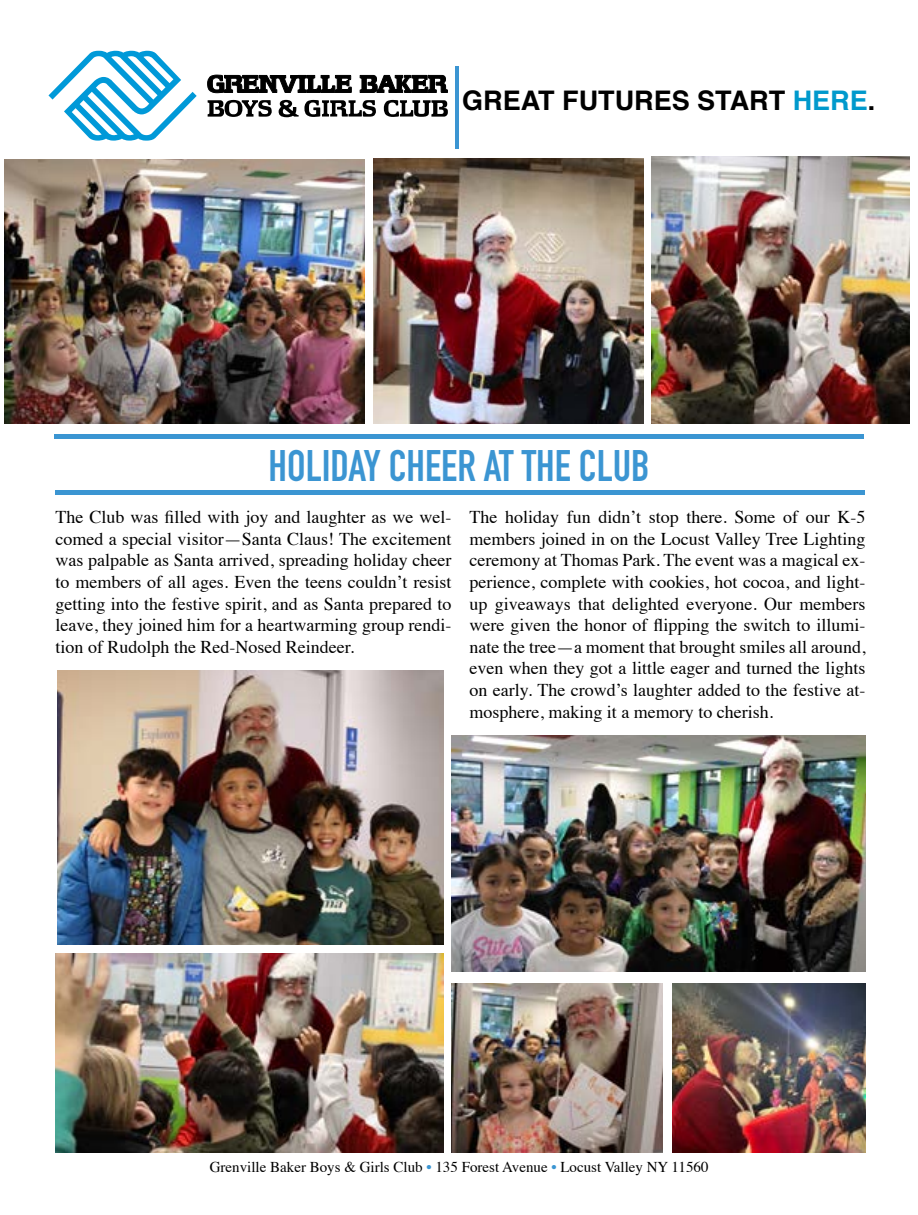
<style>
.page{position:relative;width:918px;height:1215px;background:#fff}
.page>*{position:absolute;margin:0;border:0;box-sizing:border-box;transform-origin:0 0}
.t1{font:700 43.5px "DIN Condensed";color:#3b95d2}
.t2{font:700 27px "Helvetica";color:#000}
.t3{font:18px/21.6px "Times";color:#000;text-align:justify}
.t4{font:15px "Times";color:#000}
.s1{color:#09c}
.s2{color:#3b95d2}
</style>
<div class="page">
<svg style="left:48px;top:51px;width:149px;height:90px"></svg>
<svg style="left:384px;top:100px;width:64px;height:17px"></svg>
<svg style="left:208px;top:100px;width:64px;height:17px"></svg>
<svg style="left:279px;top:100px;width:97px;height:17px"></svg>
<svg style="left:360px;top:75px;width:88px;height:18px"></svg>
<svg style="left:207px;top:75px;width:144px;height:18px"></svg>
<hr style="left:456px;top:67px;width:3px;height:82px;background:#3b95d2">
<div style="left:54px;top:434px;width:810px;height:5px;background:#3b95d2"></div>
<div style="left:55px;top:490px;width:810px;height:5px;background:#3b95d2"></div>
<img style="left:4px;top:160px;width:361px;height:263px">
<img style="left:373px;top:158px;width:270px;height:266px">
<img style="left:452px;top:736px;width:414px;height:235px">
<img style="left:57px;top:670px;width:386px;height:274px">
<img style="left:56px;top:953px;width:387px;height:199px">
<img style="left:651px;top:156px;width:259px;height:267px">
<img style="left:451px;top:983px;width:212px;height:169px">
<img style="left:672px;top:983px;width:194px;height:169px">
<h2 class="t2" style="left:462px;top:84px;width:415px">GREAT FUTURES START <span class="s1">HERE</span>.</h2>
<h1 class="t1" style="left:269px;top:436px;width:383px">HOLIDAY CHEER AT THE CLUB</h1>
<p class="t3" style="left:56px;top:505px;width:398px">The Club was filled with joy and laughter as we wel&shy;comed a special visitor—Santa Claus! The excitement was palpable as Santa arrived, spreading holiday cheer to members of all ages. Even the teens couldn’t resist getting into the festive spirit, and as Santa prepared to leave, they joined him for a heartwarming group rendi&shy;tion of Rudolph the Red-Nosed Reindeer.</p>
<p class="t3" style="left:470px;top:505px;width:398px">The holiday fun didn’t stop there. Some of our K-5 members joined in on the Locust Valley Tree Lighting ceremony at Thomas Park. The event was a magical ex&shy;perience, complete with cookies, hot cocoa, and light&shy;up giveaways that delighted everyone. Our members were given the honor of flipping the switch to illumi&shy;nate the tree—a moment that brought smiles all around, even when they got a little eager and turned the lights on early. The crowd’s laughter added to the festive at&shy;mosphere, making it a memory to cherish.</p>
<p class="t4" style="left:210px;top:1152px;width:500px">Grenville Baker Boys &amp; Girls Club <span class="s2">•</span> 135 Forest Avenue <span class="s2">•</span> Locust Valley NY 11560</p>
</div>
